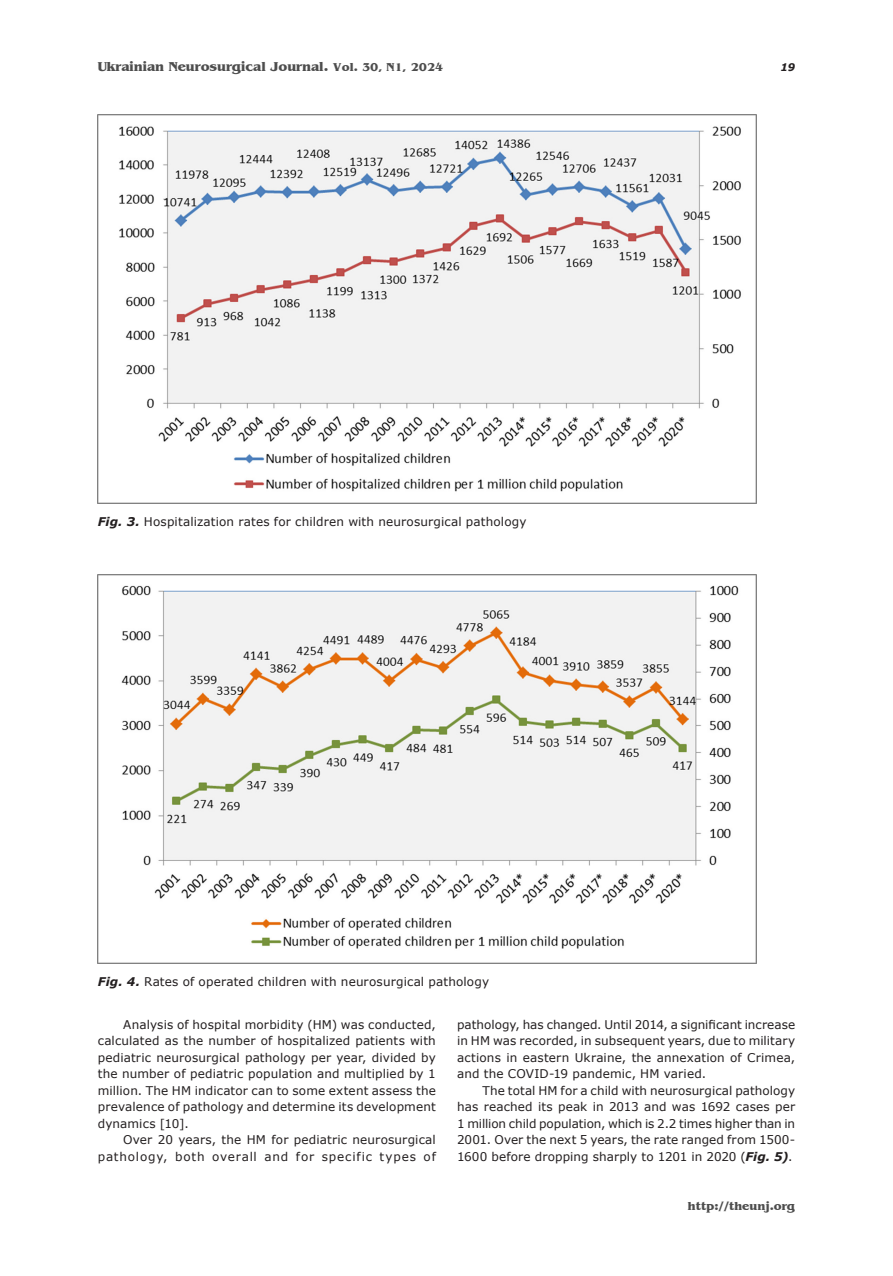
<style>
.page{position:relative;width:893px;height:1276px;background:#fff}
.page>*{position:absolute;margin:0;border:0;box-sizing:border-box;transform-origin:0 0}
.t1{font:700 13.5px "Benguiat";color:#4d4d4d}
._092_Body{font:12px/16.5px "Verdana";letter-spacing:.01em;color:#231f20;text-align:justify}
._112_Ris_pidpys{font:12px "Verdana";letter-spacing:.015em;color:#231f20}
._092_Body-2{font:12px/16.5px "Verdana";letter-spacing:.045em;color:#231f20;text-align:right}
.t2{font:700 12px "Benguiat";color:#4d4d4d}
.t3{font:italic 700 10.5px "Verdana";color:#231f20}
.s1{font-size:12px}
.s2{font-weight:700;font-style:italic}
</style>
<div class="page">
<img style="left:98px;top:115px;width:659px;height:388px">
<img style="left:98px;top:574px;width:659px;height:389px">
<p class="t1" style="left:98px;top:59px;width:347px">Ukrainian Neurosurgical Journal. <span class="s1">Vol. 30, N1, 2024</span></p>
<p class="t3" style="left:781px;top:59px;width:16px">19</p>
<p class="_112_Ris_pidpys" style="left:98px;top:513px;width:430px"><span class="s2">Fig. 3.</span> Hospitalization rates for children with neurosurgical pathology</p>
<p class="_112_Ris_pidpys" style="left:98px;top:973px;width:393px"><span class="s2">Fig. 4.</span> Rates of operated children with neurosurgical pathology</p>
<p class="_092_Body" style="left:98px;top:1016px;width:340px;text-indent:26px">Analysis of hospital morbidity (HM) was conducted, calculated as the number of hospitalized patients with pediatric neurosurgical pathology per year, divided by the number of pediatric population and multiplied by 1 million. The HM indicator can to some extent assess the prevalence of pathology and determine its development dynamics [10].</p>
<p class="_092_Body-2" style="left:98px;top:1131px;width:340px">Over 20 years, the HM for pediatric neurosurgical pathology, both overall and for specific types of</p>
<p class="_092_Body" style="left:457px;top:1016px;width:340px">pathology, has changed. Until 2014, a significant increase in HM was recorded, in subsequent years, due to military actions in eastern Ukraine, the annexation of Crimea, and the COVID-19 pandemic, HM varied.</p>
<p class="_092_Body" style="left:457px;top:1082px;width:340px;text-indent:26px">The total HM for a child with neurosurgical pathology has reached its peak in 2013 and was 1692 cases per 1 million child population, which is 2.2 times higher than in 2001. Over the next 5 years, the rate ranged from 1500- 1600 before dropping sharply to 1201 in 2020 (<span class="s2">Fig. 5)</span>.</p>
<p class="t2" style="left:688px;top:1199px;width:109px">http://theunj.org</p>
</div>
